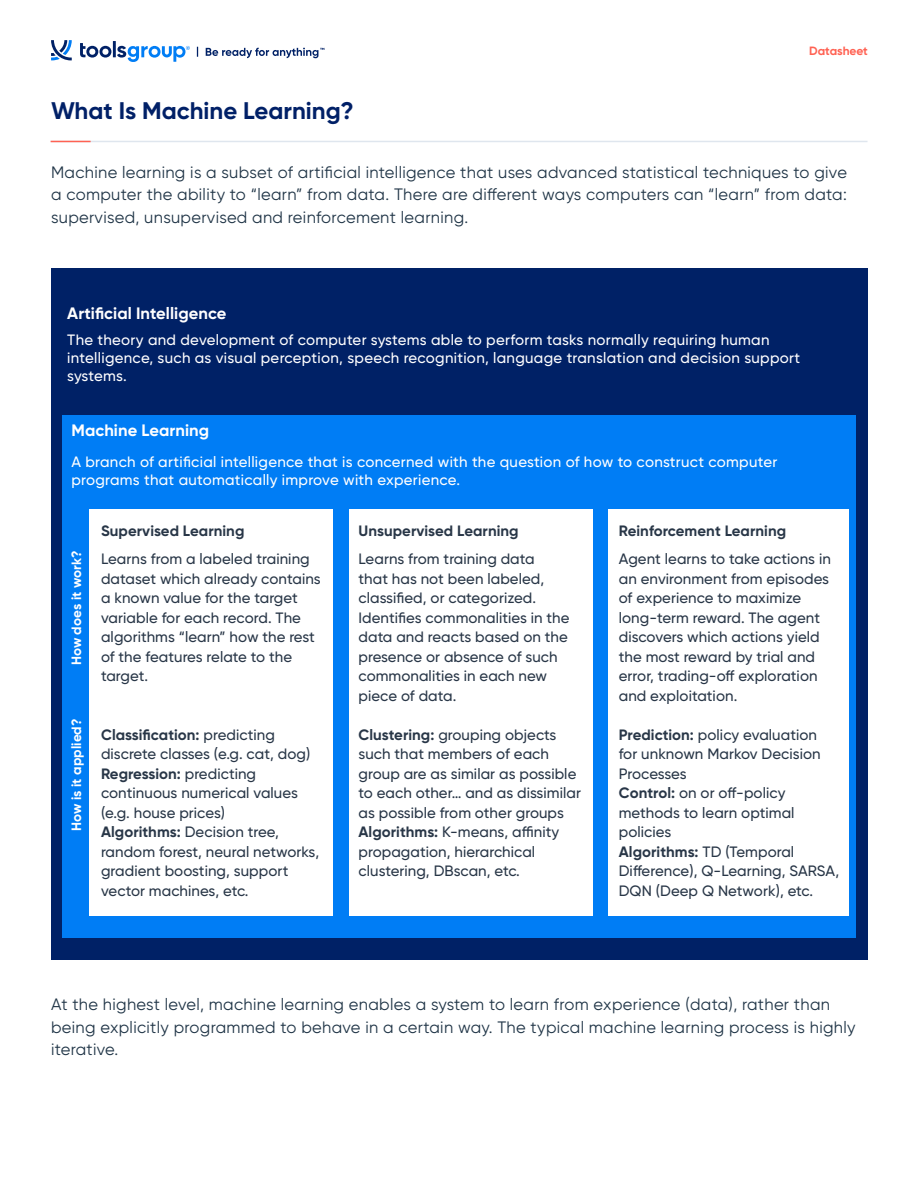
<style>
.page{position:relative;width:919px;height:1187px;background:#fff}
.page>*{position:absolute;margin:0;border:0;box-sizing:border-box;transform-origin:0 0}
.t1{font:700 24px "Gilroy";color:#002067}
.t2{font:16.5px/22.5px "Gilroy";letter-spacing:.02em;color:#1f3446;text-align:justify}
.t3{font:700 16.5px "Gilroy";letter-spacing:.005em;color:#fff}
.t4{font:500 15px/19.5px "Gilroy";letter-spacing:.005em;color:#283647}
.t5{font:500 15px/18px "Gilroy";letter-spacing:.02em;color:#fff}
.t6{font:700 15px "Gilroy";letter-spacing:.005em;color:#283647}
.t7{font:700 13.5px "Gilroy";letter-spacing:.005em;color:#fff}
.t8{font:700 12px "Gilroy";letter-spacing:-.005em;color:#ff6253}
.s1{font-weight:700}
</style>
<div class="page">
<svg style="left:206px;top:48px;width:118px;height:10px"></svg>
<svg style="left:80px;top:43px;width:31px;height:15px"></svg>
<hr style="left:113px;top:41px;width:3px;height:16px;background:#002166">
<svg style="left:51px;top:40px;width:21px;height:20px"></svg>
<svg style="left:117px;top:46px;width:73px;height:16px"></svg>
<hr style="left:51px;top:141px;width:816px;height:1px;background:#dfe6ee">
<hr style="left:51px;top:141px;width:40px;height:1px;background:#ff6253">
<div style="left:51px;top:268px;width:816px;height:691px;background:#002166"></div>
<div style="left:62px;top:415px;width:793px;height:522px;background:#007df5"></div>
<div style="left:89px;top:509px;width:244px;height:406px;background:#fff"></div>
<div style="left:349px;top:509px;width:243px;height:406px;background:#fff"></div>
<div style="left:607px;top:509px;width:241px;height:406px;background:#fff"></div>
<h1 class="t1" style="left:51px;top:95px;width:304px">What Is Machine Learning?</h1>
<p class="t8" style="left:809px;top:43px;width:60px">Datasheet</p>
<p class="t2" style="left:51px;top:160px;width:797px">Machine learning is a subset of artificial intelligence that uses advanced statistical techniques to give a computer the ability to “learn” from data. There are different ways computers can “learn” from data: supervised, unsupervised and reinforcement learning.</p>
<p class="t3" style="left:67px;top:303px;width:161px">Artificial Intelligence</p>
<p class="t5" style="left:67px;top:330px;width:734px">The theory and development of computer systems able to perform tasks normally requiring human intelligence, such as visual perception, speech recognition, language translation and decision support systems.</p>
<p class="t3" style="left:71px;top:420px;width:139px">Machine Learning</p>
<p class="t5" style="left:71px;top:452px;width:707px">A branch of artificial intelligence that is concerned with the question of how to construct computer programs that automatically improve with experience.</p>
<p class="t7" style="left:68px;top:665px;width:116px;rotate:-90deg">How does it work?</p>
<p class="t7" style="left:68px;top:830px;width:114px;rotate:-90deg">How is it applied?</p>
<p class="t6" style="left:101px;top:522px;width:145px">Supervised Learning</p>
<p class="t6" style="left:358px;top:522px;width:162px">Unsupervised Learning</p>
<p class="t6" style="left:618px;top:522px;width:169px">Reinforcement Learning</p>
<p class="t4" style="left:101px;top:549px;width:221px">Learns from a labeled training dataset which already contains a known value for the target variable for each record. The algorithms “learn” how the rest of the features relate to the target.</p>
<p class="t4" style="left:618px;top:549px;width:213px">Agent learns to take actions in an environment from episodes of experience to maximize long-term reward. The agent discovers which actions yield the most reward by trial and error, trading-off exploration and exploitation.</p>
<p class="t4" style="left:618px;top:724px;width:222px"><span class="s1">Prediction:</span> policy evaluation for unknown Markov Decision<br>Processes<br><span class="s1">Control:</span> on or off-policy methods to learn optimal policies<br><span class="s1">Algorithms:</span> TD (Temporal<br>Difference), Q-Learning, SARSA,<br>DQN (Deep Q Network), etc.</p>
<p class="t4" style="left:358px;top:549px;width:212px">Learns from training data<br>that has not been labeled, classified, or categorized.<br>Identifies commonalities in the data and reacts based on the presence or absence of such commonalities in each new piece of data.</p>
<p class="t4" style="left:358px;top:724px;width:224px"><span class="s1">Clustering:</span> grouping objects such that members of each group are as similar as possible to each other… and as dissimilar as possible from other groups<br><span class="s1">Algorithms:</span> K-means, affinity propagation, hierarchical clustering, DBscan, etc.</p>
<p class="t4" style="left:101px;top:724px;width:220px"><span class="s1">Classification:</span> predicting discrete classes (e.g. cat, dog)<br><span class="s1">Regression:</span> predicting continuous numerical values (e.g. house prices)<br><span class="s1">Algorithms:</span> Decision tree, random forest, neural networks, gradient boosting, support vector machines, etc.</p>
<p class="t2" style="left:51px;top:992px;width:806px;text-align:left">At the highest level, machine learning enables a system to learn from experience (data), rather than being explicitly programmed to behave in a certain way. The typical machine learning process is highly iterative.</p>
</div>
